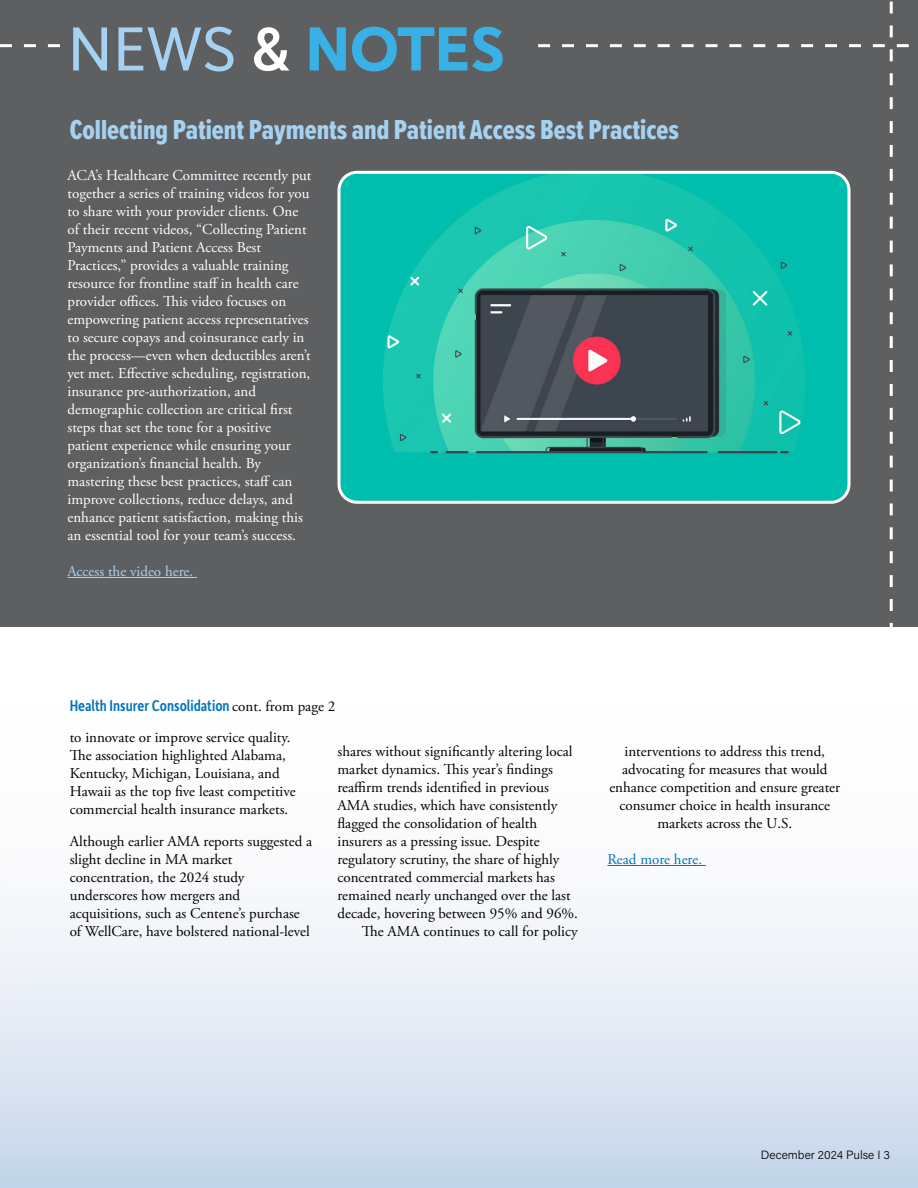
<style>
.page{position:relative;width:918px;height:1188px;background:#fff}
.page>*{position:absolute;margin:0;border:0;box-sizing:border-box;transform-origin:0 0}
.t1{font:61.5px "Davis Sans";color:#a5d2f1}
.t2{font:28.5px "Proxima Nova Ex Cn Extrabld";color:#a5d2f1}
.t3{font:500 16.5px "Depot New Condensed";color:#0574b8}
.t4{font:15px/18px "Adobe Garamond Pro";color:#000}
.t5{font:15px/18px "Adobe Garamond Pro";color:#fff}
.t6{font:15px "Adobe Garamond Pro";color:#a5d2f1}
.t7{font:15px "Adobe Garamond Pro";color:#0574b8}
.t8{font:300 12px "Acumin Pro";color:#000}
.s1{font-family:"Roboto";font-weight:500;font-size:60px;color:#fff}
.s2{font-weight:700;color:#3ab1e6}
.s3{font-weight:700;color:#3ab1e5}
.s4{font-family:"Adobe Garamond Pro";font-weight:400;font-size:15px;color:#000}
</style>
<div class="page">
<hr style="left:608px;top:865px;width:98px;height:1px;background:#0574b8">
<div style="left:0;top:0;width:918px;height:626px;background:#5e5f61"></div>
<svg style="left:538px;top:1px;width:380px;height:626px"></svg>
<svg style="left:0;top:44px;width:60px;height:3px"></svg>
<hr style="left:68px;top:577px;width:129px;height:1px;background:#a5d2f1">
<img style="left:339px;top:172px;width:510px;height:331px">
<div style="left:338px;top:171px;width:512px;height:333px;border:3px solid #fff;border-radius:18px"></div>
<h1 class="t1" style="left:68px;top:14px;width:439px">NEWS <span class="s1">&amp;</span> <span class="s2">NOT</span><span class="s3">ES</span></h1>
<h2 class="t2" style="left:70px;top:109px;width:611px">Collecting Patient Payments and Patient Access Best Practices</h2>
<p class="t5" style="left:68px;top:167px;width:246px">ACA’s Healthcare Committee recently put together a series of training videos for you to share with your provider clients. One of their recent videos, “Collecting Patient Payments and Patient Access Best Practices,” provides a valuable training resource for frontline staff in health care provider offices. This video focuses on empowering patient access representatives to secure copays and coinsurance early in the process—even when deductibles aren’t yet met. Effective scheduling, registration, insurance pre-authorization, and demographic collection are critical first steps that set the tone for a positive patient experience while ensuring your organization’s financial health. By mastering these best practices, staff can improve collections, reduce delays, and enhance patient satisfaction, making this an essential tool for your team’s success.</p>
<p class="t6" style="left:68px;top:562px;width:127px">Access the video here.</p>
<p class="t3" style="left:70px;top:694px;width:267px">Health Insurer Consolidation <span class="s4">cont. from page 2</span></p>
<p class="t4" style="left:70px;top:728px;width:228px">to innovate or improve service quality.<br>The association highlighted Alabama, Kentucky, Michigan, Louisiana, and Hawaii as the top five least competitive commercial health insurance markets.</p>
<p class="t4" style="left:70px;top:833px;width:244px">Although earlier AMA reports suggested a slight decline in MA market concentration, the 2024 study underscores how mergers and acquisitions, such as Centene’s purchase of WellCare, have bolstered national-level</p>
<p class="t4" style="left:337px;top:743px;width:237px">shares without significantly altering local</p>
<p class="t4" style="left:337px;top:761px;width:217px">market dynamics. This year’s findings</p>
<p class="t4" style="left:337px;top:779px;width:213px">reaffirm trends identified in previous</p>
<p class="t4" style="left:337px;top:797px;width:221px">AMA studies, which have consistently</p>
<p class="t4" style="left:337px;top:815px;width:201px">flagged the consolidation of health</p>
<p class="t4" style="left:337px;top:833px;width:204px">insurers as a pressing issue. Despite</p>
<p class="t4" style="left:337px;top:851px;width:223px">regulatory scrutiny, the share of highly</p>
<p class="t4" style="left:337px;top:869px;width:219px">concentrated commercial markets has</p>
<p class="t4" style="left:337px;top:887px;width:235px">remained nearly unchanged over the last</p>
<p class="t4" style="left:337px;top:905px;width:242px">decade, hovering between 95% and 96%.</p>
<p class="t4" style="left:362px;top:923px;width:217px">The AMA continues to call for policy</p>
<p class="t4" style="left:609px;top:743px;width:232px;text-align:center">interventions to address this trend, advocating for measures that would enhance competition and ensure greater consumer choice in health insurance markets across the U.S.</p>
<p class="t7" style="left:607px;top:850px;width:96px">Read more here.</p>
<p class="t8" style="left:761px;top:1146px;width:131px">December 2024 Pulse I 3</p>
</div>
